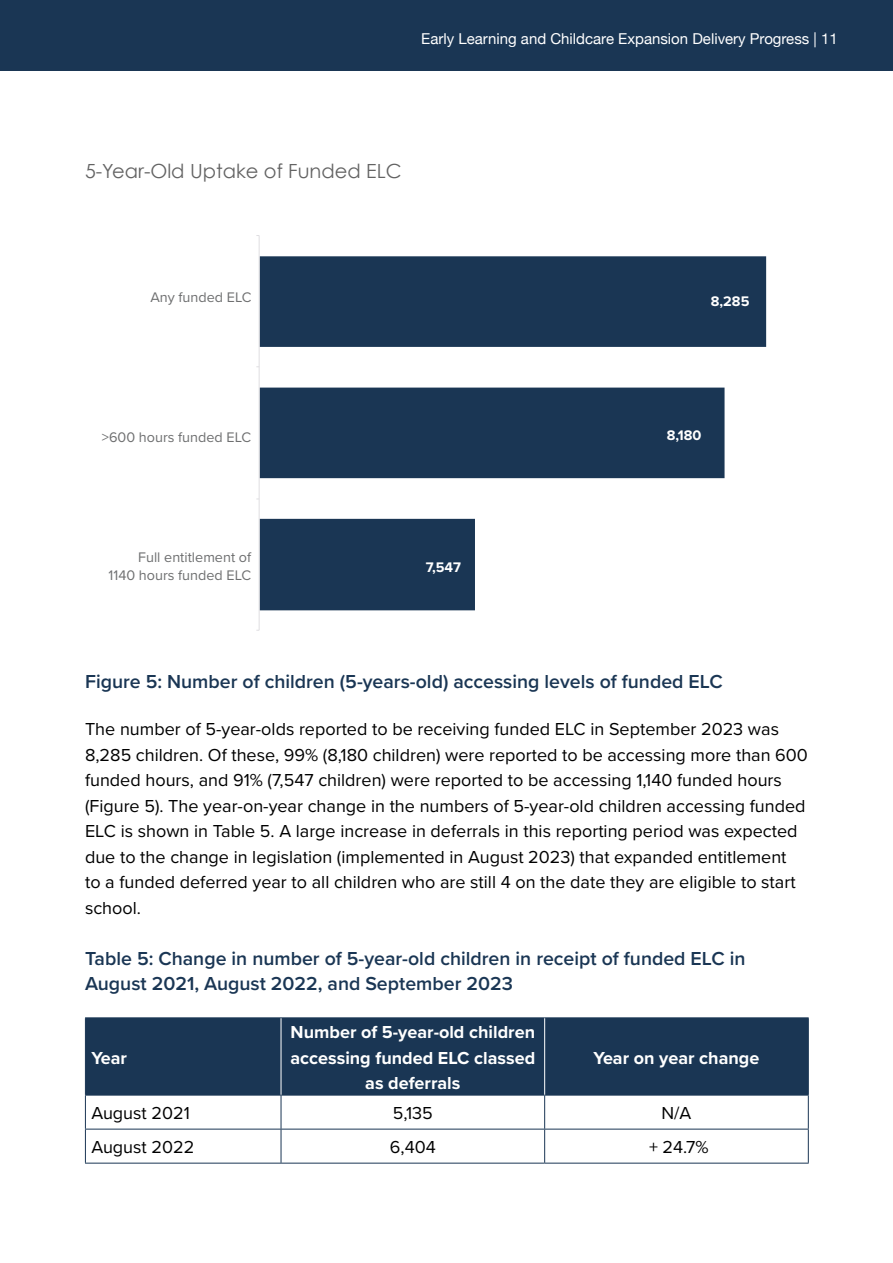
<style>
.page{position:relative;width:893px;height:1263px;background:#fff}
.page>*{position:absolute;margin:0;border:0;box-sizing:border-box;transform-origin:0 0}
.table_graph_title{font:600 19.5px/25.5px "Proxima Nova";color:#1a3654}
.Heading_3{font:19.5px "Century Gothic";color:#636363}
.Body_text{font:18px/25.5px "Proxima Nova";color:#000}
.Body_text-2{font:700 18px/25.5px "Proxima Nova";color:#fff;text-align:center}
.t1{font:15px "Helvetica Neue";color:#fff}
.t2{font:14.4px/17.2px "Proxima Nova";color:#6e6f70;text-align:right}
.t3{font:700 14.4px "Proxima Nova";color:#fff}
</style>
<div class="page">
<div style="left:0;top:0;width:893px;height:70px;background:#1a3654"></div>
<svg style="left:260px;top:256px;width:506px;height:354px;fill:#1a3654"></svg>
<hr style="left:259px;top:235px;width:1px;height:395px;background:#dfdee1">
<div style="left:86px;top:1018px;width:722px;height:77px;background:#1a3654"></div>
<hr style="left:85px;top:1017px;width:196px;height:1px;background:#1a3654">
<hr style="left:85px;top:1018px;width:1px;height:77px;background:#1a3654">
<hr style="left:281px;top:1017px;width:264px;height:1px;background:#1a3654">
<hr style="left:545px;top:1017px;width:264px;height:1px;background:#1a3654">
<hr style="left:808px;top:1018px;width:1px;height:77px;background:#1a3654">
<hr style="left:85px;top:1095px;width:196px;height:1px;background:#1a3654">
<hr style="left:85px;top:1095px;width:1px;height:34px;background:#1a3654">
<hr style="left:281px;top:1095px;width:264px;height:1px;background:#1a3654">
<hr style="left:281px;top:1095px;width:1px;height:34px;background:#1a3654">
<hr style="left:545px;top:1095px;width:264px;height:1px;background:#1a3654">
<hr style="left:544px;top:1095px;width:1px;height:34px;background:#1a3654">
<hr style="left:808px;top:1095px;width:1px;height:34px;background:#1a3654">
<hr style="left:85px;top:1129px;width:196px;height:1px;background:#1a3654">
<hr style="left:85px;top:1129px;width:1px;height:34px;background:#1a3654">
<hr style="left:281px;top:1129px;width:264px;height:1px;background:#1a3654">
<hr style="left:281px;top:1129px;width:1px;height:34px;background:#1a3654">
<hr style="left:545px;top:1129px;width:264px;height:1px;background:#1a3654">
<hr style="left:544px;top:1129px;width:1px;height:34px;background:#1a3654">
<hr style="left:808px;top:1129px;width:1px;height:34px;background:#1a3654">
<hr style="left:85px;top:1163px;width:196px;height:1px;background:#1a3654">
<hr style="left:281px;top:1163px;width:264px;height:1px;background:#1a3654">
<hr style="left:545px;top:1163px;width:264px;height:1px;background:#1a3654">
<hr style="left:281px;top:1018px;width:1px;height:77px;background:#fff">
<hr style="left:544px;top:1018px;width:1px;height:77px;background:#fff">
<p class="t1" style="left:421px;top:28px;width:418px">Early Learning and Childcare Expansion Delivery Progress | 11</p>
<h4 class="Heading_3" style="left:85px;top:159px;width:318px">5-Year-Old Uptake of Funded ELC</h4>
<p class="t2" style="left:150px;top:288px;width:103px">Any funded ELC</p>
<p class="t3" style="left:711px;top:290px;width:40px">8,285</p>
<p class="t2" style="left:102px;top:428px;width:151px">&gt;600 hours funded ELC</p>
<p class="t2" style="left:109px;top:548px;width:144px">Full entitlement of<br>1140 hours funded ELC</p>
<p class="t3" style="left:426px;top:556px;width:37px">7,547</p>
<p class="t3" style="left:667px;top:425px;width:36px">8,180</p>
<h5 class="table_graph_title" style="left:85px;top:669px;width:639px">Figure 5: Number of children (5-years-old) accessing levels of funded ELC</h5>
<p class="Body_text" style="left:85px;top:716px;width:724px">The number of 5-year-olds reported to be receiving funded ELC in September 2023 was 8,285 children. Of these, 99% (8,180 children) were reported to be accessing more than 600 funded hours, and 91% (7,547 children) were reported to be accessing 1,140 funded hours (Figure 5). The year-on-year change in the numbers of 5-year-old children accessing funded ELC is shown in Table 5. A large increase in deferrals in this reporting period was expected due to the change in legislation (implemented in August 2023) that expanded entitlement<br>to a funded deferred year to all children who are still 4 on the date they are eligible to start school.</p>
<h5 class="table_graph_title" style="left:85px;top:945px;width:662px">Table 5: Change in number of 5-year-old children in receipt of funded ELC in<br>August 2021, August 2022, and September 2023</h5>
<p class="Body_text-2" style="left:91px;top:1044px;width:37px">Year</p>
<p class="Body_text-2" style="left:290px;top:1019px;width:246px">Number of 5-year-old children accessing funded ELC classed as deferrals</p>
<p class="Body_text-2" style="left:594px;top:1044px;width:167px">Year on year change</p>
<p class="Body_text" style="left:91px;top:1100px;width:100px">August 2021</p>
<p class="Body_text" style="left:393px;top:1100px;width:42px">5,135</p>
<p class="Body_text" style="left:661px;top:1100px;width:31px">N/A</p>
<p class="Body_text" style="left:91px;top:1134px;width:104px">August 2022</p>
<p class="Body_text" style="left:390px;top:1134px;width:47px">6,404</p>
<p class="Body_text" style="left:649px;top:1134px;width:61px">+ 24.7%</p>
</div>
